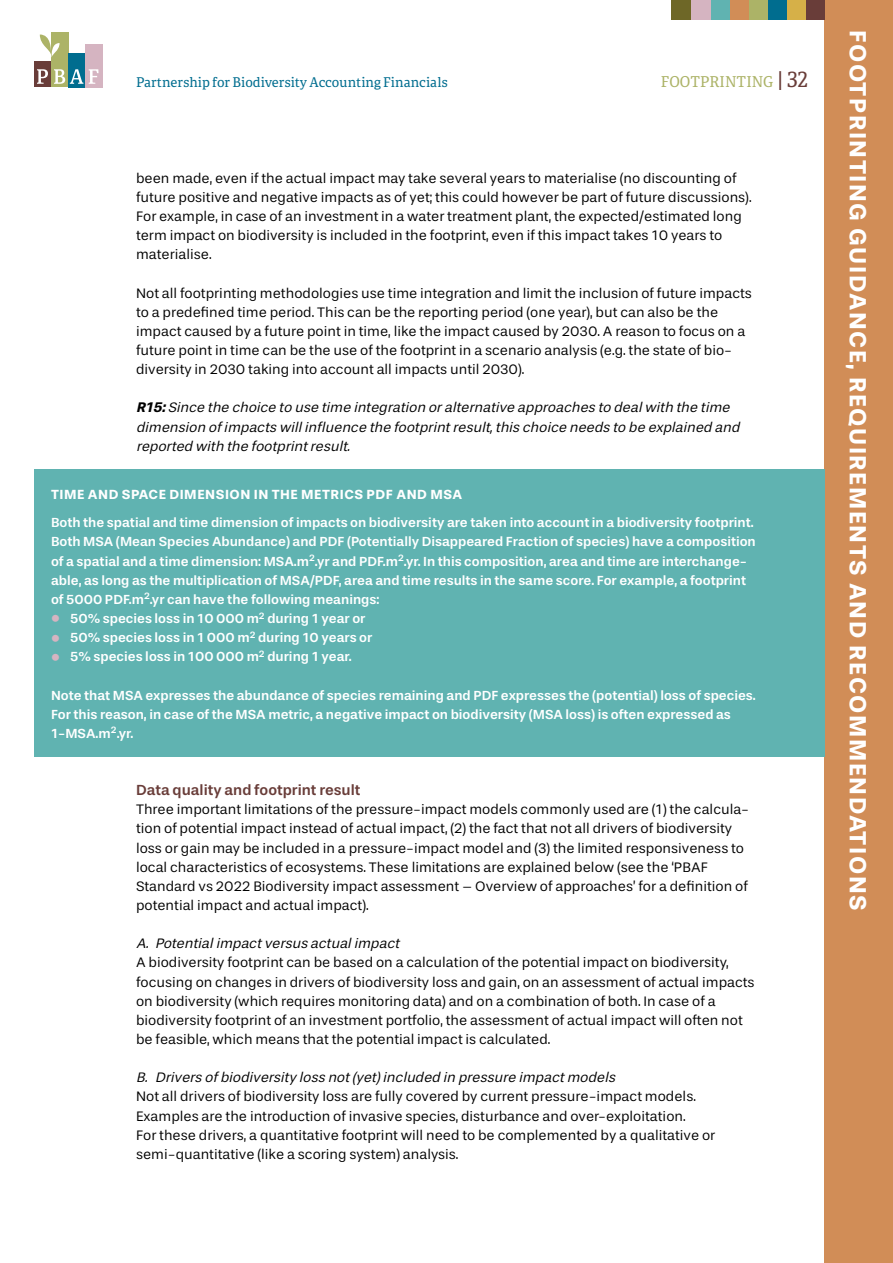
<style>
.page{position:relative;width:893px;height:1263px;background:#fff}
.page>*{position:absolute;margin:0;border:0;box-sizing:border-box;transform-origin:0 0}
.t1{font:700 24px "Stevie Sans";letter-spacing:.065em;color:#fff}
._2e_tussenkop{font:500 15px "Stevie Sans";color:#693d39}
.t2{font:15px "Portada";color:#acb367}
._01_broodtekst{font:14.25px/19.2px "Stevie Sans";color:#000}
._01_broodtekst-2{font:italic 14.25px/19.2px "Stevie Sans";color:#000}
.Kader{font:500 13.5px/19.2px "Stevie Sans";color:#fff}
.t3{font:13.5px "Portada";color:#006d8f}
.kaderkop{font:700 13.5px "Stevie Sans";letter-spacing:.04em;color:#fff}
.s1{font-size:21px;color:#693d39}
.s2{font-weight:700}
.s3{font-weight:900;font-size:21px;color:#d5b4c1}
</style>
<div class="page">
<div style="left:825px;top:0;width:68px;height:1263px;background:#d18d57"></div>
<div style="left:34px;top:61px;width:17px;height:26px;background:#693d39"></div>
<div style="left:51px;top:33px;width:17px;height:54px;background:#acb367"></div>
<div style="left:68px;top:53px;width:17px;height:34px;background:#006d8f"></div>
<div style="left:85px;top:44px;width:17px;height:43px;background:#d5b4c1"></div>
<svg style="left:40px;top:35px;width:20px;height:22px"></svg>
<svg style="left:89px;top:69px;width:10px;height:15px"></svg>
<svg style="left:37px;top:69px;width:11px;height:15px"></svg>
<svg style="left:54px;top:69px;width:29px;height:15px"></svg>
<div style="left:806px;top:0;width:19px;height:19px;background:#693d39"></div>
<div style="left:787px;top:0;width:19px;height:19px;background:#d6b048"></div>
<div style="left:767px;top:0;width:20px;height:19px;background:#006d8f"></div>
<div style="left:748px;top:0;width:19px;height:19px;background:#acb367"></div>
<div style="left:729px;top:0;width:19px;height:19px;background:#d18d57"></div>
<div style="left:710px;top:0;width:19px;height:19px;background:#60b3b1"></div>
<div style="left:691px;top:0;width:19px;height:19px;background:#d5b4c1"></div>
<div style="left:672px;top:0;width:19px;height:19px;background:#6e6727"></div>
<div style="left:34px;top:470px;width:791px;height:287px;background:#60b3b1"></div>
<p class="t3" style="left:136px;top:73px;width:313px">Partnership for Biodiversity Accounting Financials</p>
<p class="t2" style="left:661px;top:71px;width:149px">FOOTPRINTING <span class="s1">| 32</span></p>
<p class="_01_broodtekst" style="left:136px;top:169px;width:617px">been made, even if the actual impact may take several years to materialise (no discounting of future positive and negative impacts as of yet; this could however be part of future discussions).<br>For example, in case of an investment in a water treatment plant, the expected/estimated long term impact on biodiversity is included in the footprint, even if this impact takes 10 years to materialise.</p>
<p class="_01_broodtekst" style="left:136px;top:284px;width:617px">Not all footprinting methodologies use time integration and limit the inclusion of future impacts to a predefined time period. This can be the reporting period (one year), but can also be the impact caused by a future point in time, like the impact caused by 2030. A reason to focus on a future point in time can be the use of the footprint in a scenario analysis (e.g. the state of bio&shy;diversity in 2030 taking into account all impacts until 2030).</p>
<p class="_01_broodtekst-2" style="left:136px;top:399px;width:608px"><span class="s2">R15:</span>Since the choice to use time integration oralternative approaches to dealwith the time dimension ofimpacts willinfluence the footprintresult,this choice needs to be explained and reported with the footprintresult.</p>
<p class="kaderkop" style="left:51px;top:487px;width:413px">TIME AND SPACE DIMENSION IN THE METRICS PDF AND MSA</p>
<p class="Kader" style="left:51px;top:514px;width:706px">Both the spatial and time dimension of impacts on biodiversity are taken into account in a biodiversity footprint.<br>Both MSA (Mean Species Abundance) and PDF (Potentially Disappeared Fraction of species) have a composition of a spatial and a time dimension: MSA.m<sup>2</sup>.yr and PDF.m<sup>2</sup>.yr. In this composition, area and time are interchange&shy;able, as long as the multiplication of MSA/PDF, area and time results in the same score. For example, a footprint of 5000 PDF.m<sup>2</sup>.yr can have the following meanings:</p>
<p class="Kader" style="left:51px;top:609px;width:316px"><span class="s3">•</span> 50% species loss in 10 000 m<sup>2</sup> during 1 year or</p>
<p class="Kader" style="left:51px;top:628px;width:323px"><span class="s3">•</span> 50% species loss in 1 000 m<sup>2</sup> during 10 years or</p>
<p class="Kader" style="left:51px;top:647px;width:302px"><span class="s3">•</span> 5% species loss in 100 000 m<sup>2</sup> during 1 year.</p>
<p class="Kader" style="left:51px;top:686px;width:706px">Note that MSA expresses the abundance of species remaining and PDF expresses the (potential) loss of species.<br>For this reason, in case of the MSA metric, a negative impact on biodiversity (MSA loss) is often expressed as<br>1-MSA.m<sup>2</sup>.yr.</p>
<p class="_2e_tussenkop" style="left:136px;top:782px;width:226px">Data quality and footprint result</p>
<p class="_01_broodtekst" style="left:136px;top:800px;width:615px">Three important limitations of the pressure-impact models commonly used are (1) the calcula&shy;tion of potential impact instead of actual impact, (2) the fact that not all drivers of biodiversity loss or gain may be included in a pressure-impact model and (3) the limited responsiveness to local characteristics of ecosystems. These limitations are explained below (see the ‘PBAF Standard vs 2022 Biodiversity impact assessment – Overview of approaches’ for a definition of potential impact and actual impact).</p>
<p class="_01_broodtekst-2" style="left:136px;top:934px;width:268px">A. Potentialimpactversus actualimpact</p>
<p class="_01_broodtekst" style="left:136px;top:953px;width:620px">A biodiversity footprint can be based on a calculation of the potential impact on biodiversity, focusing on changes in drivers of biodiversity loss and gain, on an assessment of actual impacts on biodiversity (which requires monitoring data) and on a combination of both. In case of a biodiversity footprint of an investment portfolio, the assessment of actual impact will often not be feasible, which means that the potential impact is calculated.</p>
<p class="_01_broodtekst-2" style="left:136px;top:1068px;width:484px">B. Drivers ofbiodiversity loss not(yet)included in pressure impactmodels</p>
<p class="_01_broodtekst" style="left:136px;top:1087px;width:581px">Not all drivers of biodiversity loss are fully covered by current pressure-impact models.<br>Examples are the introduction of invasive species, disturbance and over-exploitation.<br>For these drivers, a quantitative footprint will need to be complemented by a qualitative or semi-quantitative (like a scoring system) analysis.</p>
<h1 class="t1" style="left:871px;top:30px;width:882px;rotate:90deg">FOOTPRINTING GUIDANCE, REQUIREMENTS AND RECOMMENDATIONS</h1>
</div>
